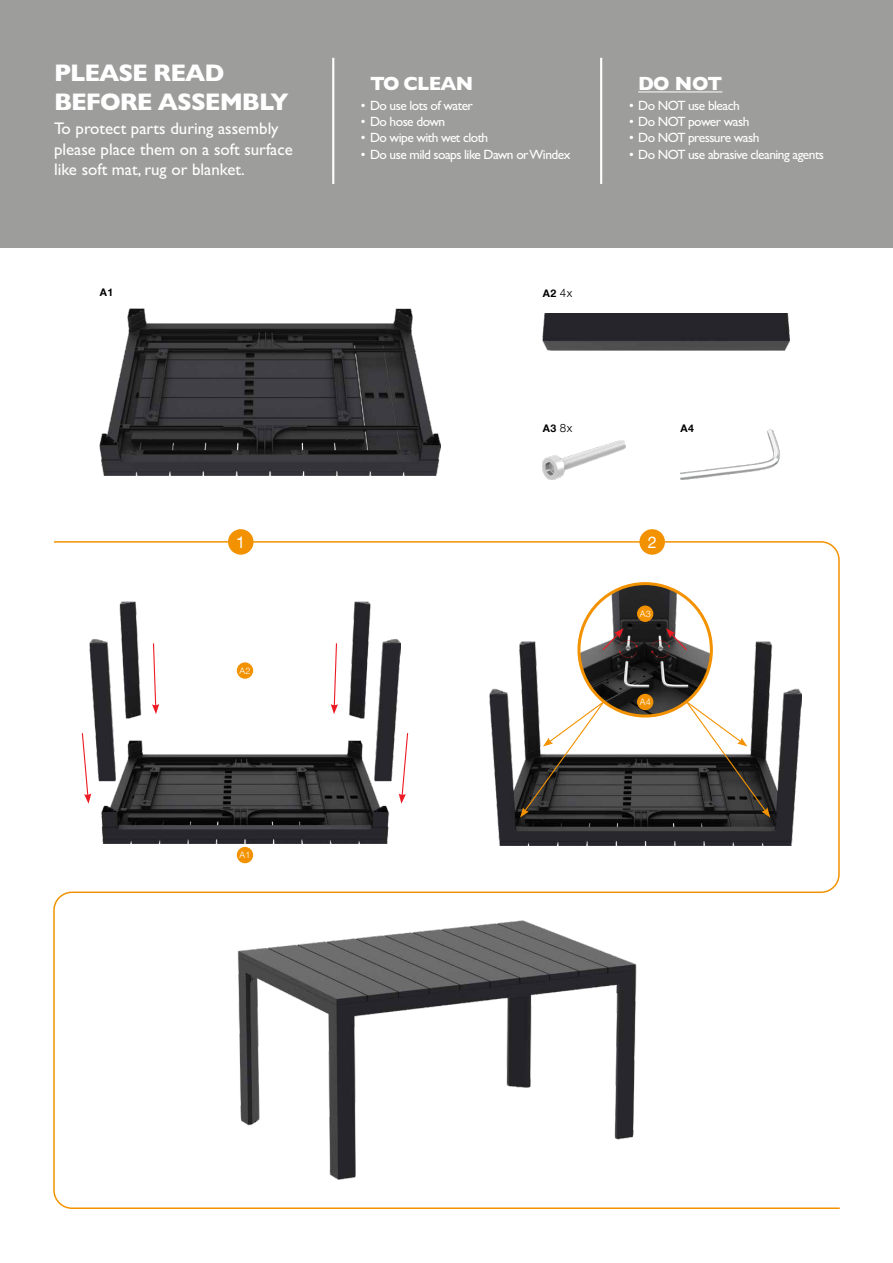
<style>
.page{position:relative;width:893px;height:1263px;background:#fff}
.page>*{position:absolute;margin:0;border:0;box-sizing:border-box;transform-origin:0 0}
.t1{font:700 24.3px/29.1px "Gill Sans";letter-spacing:-.04em;color:#fff}
.t2{font:700 19.35px "Gill Sans";letter-spacing:-.04em;color:#fff}
.t3{font:16.8px/20.2px "Gill Sans";color:#fff}
.t4{font:16.2px "Helvetica Neue LT Pro";color:#fff}
.t5{font:13.35px "Gill Sans";letter-spacing:-.04em;color:#fff}
.t6{font:700 10.5px "Helvetica Neue LT Pro";letter-spacing:.04em;color:#000}
.t7{font:300 9px "Helvetica Neue LT Pro";letter-spacing:.04em;color:#fff}
.s1{font-weight:300;font-size:11.55px}
</style>
<div class="page">
<img style="left:100px;top:308px;width:341px;height:167px">
<img style="left:543px;top:314px;width:246px;height:37px">
<svg style="left:53px;top:541px;width:787px;height:668px"></svg>
<img style="left:579px;top:584px;width:132px;height:132px;border-radius:66px">
<div style="left:577px;top:582px;width:136px;height:135px;border:3px solid #f39200;border-radius:50%"></div>
<svg style="left:601px;top:628px;width:38px;height:34px"></svg>
<svg style="left:650px;top:628px;width:38px;height:34px"></svg>
<div style="left:237px;top:662px;width:16px;height:17px;background:#f39200;border-radius:50%"></div>
<div style="left:637px;top:605px;width:16px;height:17px;background:#f39200;border-radius:50%"></div>
<div style="left:637px;top:694px;width:16px;height:16px;background:#f39200;border-radius:50%"></div>
<div style="left:237px;top:847px;width:16px;height:16px;background:#f39200;border-radius:50%"></div>
<div style="left:228px;top:529px;width:26px;height:26px;background:#f39200;border-radius:50%"></div>
<div style="left:639px;top:529px;width:26px;height:26px;background:#f39200;border-radius:50%"></div>
<svg style="left:152px;top:642px;width:7px;height:72px"></svg>
<svg style="left:331px;top:642px;width:7px;height:72px"></svg>
<svg style="left:399px;top:732px;width:10px;height:72px"></svg>
<svg style="left:81px;top:732px;width:10px;height:72px"></svg>
<img style="left:543px;top:441px;width:82px;height:38px">
<svg style="left:520px;top:700px;width:85px;height:117px"></svg>
<svg style="left:685px;top:700px;width:85px;height:117px"></svg>
<div style="left:0;top:0;width:893px;height:248px;background:#9d9d9c"></div>
<hr style="left:332px;top:58px;width:2px;height:126px;background:#fff">
<hr style="left:600px;top:58px;width:2px;height:126px;background:#fff">
<hr style="left:638px;top:91px;width:84px;height:1px;background:#fff">
<img style="left:235px;top:921px;width:404px;height:261px">
<img style="left:681px;top:429px;width:99px;height:50px">
<h1 class="t1" style="left:54px;top:58px;width:236px">PLEASE READ<br>BEFORE ASSEMBLY</h1>
<p class="t3" style="left:54px;top:118px;width:240px">To protect parts during assembly please place them on a soft surface like soft mat, rug or blanket.</p>
<p class="t6" style="left:100px;top:285px;width:15px">A1</p>
<h2 class="t2" style="left:370px;top:72px;width:105px">TO CLEAN</h2>
<p class="t5" style="left:361px;top:98px;width:113px">• Do use lots of water</p>
<p class="t5" style="left:361px;top:114px;width:86px">• Do hose down</p>
<p class="t5" style="left:361px;top:130px;width:129px">• Do wipe with wet cloth</p>
<p class="t5" style="left:361px;top:146px;width:211px">• Do use mild soaps like Dawn or Windex</p>
<p class="t6" style="left:543px;top:286px;width:31px">A2 <span class="s1">4x</span></p>
<h2 class="t2" style="left:638px;top:72px;width:86px">DO NOT</h2>
<p class="t5" style="left:629px;top:98px;width:112px">• Do NOT use bleach</p>
<p class="t5" style="left:629px;top:114px;width:122px">• Do NOT power wash</p>
<p class="t5" style="left:629px;top:130px;width:132px">• Do NOT pressure wash</p>
<p class="t5" style="left:629px;top:146px;width:197px">• Do NOT use abrasive cleaning agents</p>
<p class="t6" style="left:543px;top:422px;width:31px">A3 <span class="s1">8x</span></p>
<p class="t6" style="left:681px;top:421px;width:15px">A4</p>
<p class="t4" style="left:236px;top:532px;width:11px">1</p>
<p class="t4" style="left:648px;top:532px;width:11px">2</p>
<p class="t7" style="left:239px;top:665px;width:13px">A2</p>
<p class="t7" style="left:239px;top:849px;width:13px">A1</p>
<p class="t7" style="left:640px;top:608px;width:13px">A3</p>
<p class="t7" style="left:640px;top:696px;width:13px">A4</p>
</div>
